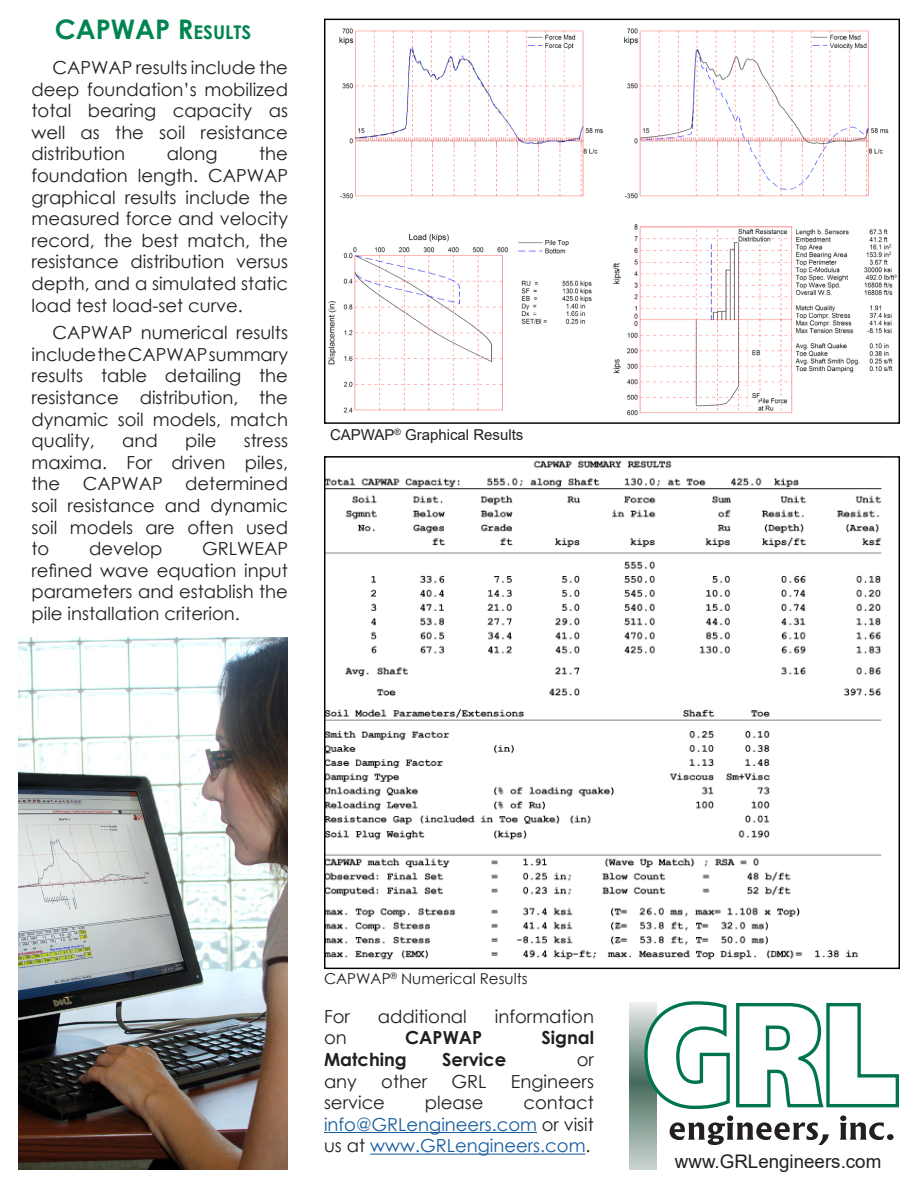
<style>
.page{position:relative;width:918px;height:1188px;background:#fff}
.page>*{position:absolute;margin:0;border:0;box-sizing:border-box;transform-origin:0 0}
.Heading{font:700 27px "Century Gothic";color:#008551}
.t1{font:18.75px "Arial";color:#231f20}
.t2{font:18px/21.6px "Century Gothic";color:#231f20;text-align:justify}
.t3{font:18px/21.6px "Century Gothic";color:#175d9e;text-align:justify}
.t4{font:700 18px "Century Gothic";color:#231f20}
.t5{font:15px "Arial";color:#231f20}
.t6{font:15px "Century Gothic";color:#231f20}
.s1{font-size:18.9px}
.s2{color:#231f20}
</style>
<div class="page">
<img style="left:328px;top:28px;width:569px;height:388px">
<img style="left:326px;top:460px;width:556px;height:500px">
<img style="left:18px;top:637px;width:270px;height:533px">
<svg style="left:630px;top:1003px;width:26px;height:167px;background:#96aaa1"></svg>
<svg style="left:643px;top:1001px;width:256px;height:144px"></svg>
<hr style="left:324px;top:1132px;width:213px;height:1px;background:#175d9e">
<hr style="left:370px;top:1154px;width:216px;height:1px;background:#175d9e">
<p class="Heading" style="left:55px;top:9px;width:198px">CAPWAP R <span class="s1">ESULTS</span></p>
<p class="t2" style="left:32px;top:56px;width:258px;text-indent:21px">CAPWAP results include the deep foundation’s mobilized total bearing capacity as well as the soil resistance distribution</p>
<p class="t2" style="left:32px;top:143px;width:258px;text-indent:228px">the foundation length. CAPWAP graphical results include the measured force and velocity record, the best match, the resistance distribution versus depth, and a simulated static load test load-set curve.</p>
<p class="t2" style="left:32px;top:322px;width:258px;text-indent:21px">CAPWAP numerical results include the CAPWAP summary results table detailing the resistance distribution, the dynamic soil models, match quality,</p>
<p class="t2" style="left:167px;top:143px;width:52px">along</p>
<p class="t2" style="left:122px;top:430px;width:37px">and</p>
<p class="t2" style="left:185px;top:430px;width:33px">pile</p>
<p class="t2" style="left:32px;top:430px;width:258px;text-indent:212px">stress maxima. For driven piles, the</p>
<p class="t2" style="left:32px;top:473px;width:258px;text-indent:154px">determined soil resistance and dynamic soil models are often used to</p>
<p class="t2" style="left:83px;top:473px;width:81px">CAPWAP</p>
<p class="t2" style="left:32px;top:538px;width:258px;text-indent:171px">GRLWEAP refined wave equation input parameters and establish the pile installation criterion.</p>
<p class="t2" style="left:89px;top:538px;width:75px">develop</p>
<p class="t5" style="left:330px;top:424px;width:195px">CAPWAP<sup>®</sup> Graphical Results</p>
<p class="t6" style="left:324px;top:969px;width:205px">CAPWAP<sup>®</sup> Numerical Results</p>
<p class="t2" style="left:324px;top:1005px;width:27px">For</p>
<p class="t2" style="left:378px;top:1005px;width:90px">additional</p>
<p class="t2" style="left:495px;top:1005px;width:101px">information</p>
<p class="t2" style="left:324px;top:1027px;width:24px">on</p>
<p class="t4" style="left:405px;top:1024px;width:79px">CAPWAP</p>
<p class="t4" style="left:541px;top:1024px;width:54px">Signal</p>
<p class="t4" style="left:324px;top:1046px;width:84px">Matching</p>
<p class="t4" style="left:442px;top:1046px;width:66px">Service</p>
<p class="t2" style="left:577px;top:1048px;width:19px">or</p>
<p class="t2" style="left:324px;top:1070px;width:34px">any</p>
<p class="t2" style="left:381px;top:1070px;width:47px">other</p>
<p class="t2" style="left:452px;top:1070px;width:36px">GRL</p>
<p class="t2" style="left:511px;top:1070px;width:85px">Engineers</p>
<p class="t2" style="left:324px;top:1092px;width:63px">service</p>
<p class="t2" style="left:425px;top:1092px;width:60px">please</p>
<p class="t3" style="left:324px;top:1092px;width:272px;text-indent:199px"><span class="s2">contact </span>info@GRLengineers.com <span class="s2">or visit us at</span> www.GRLengineers.com<span class="s2">.</span></p>
<p class="t1" style="left:675px;top:1148px;width:208px">www.GRLengineers.com</p>
</div>
